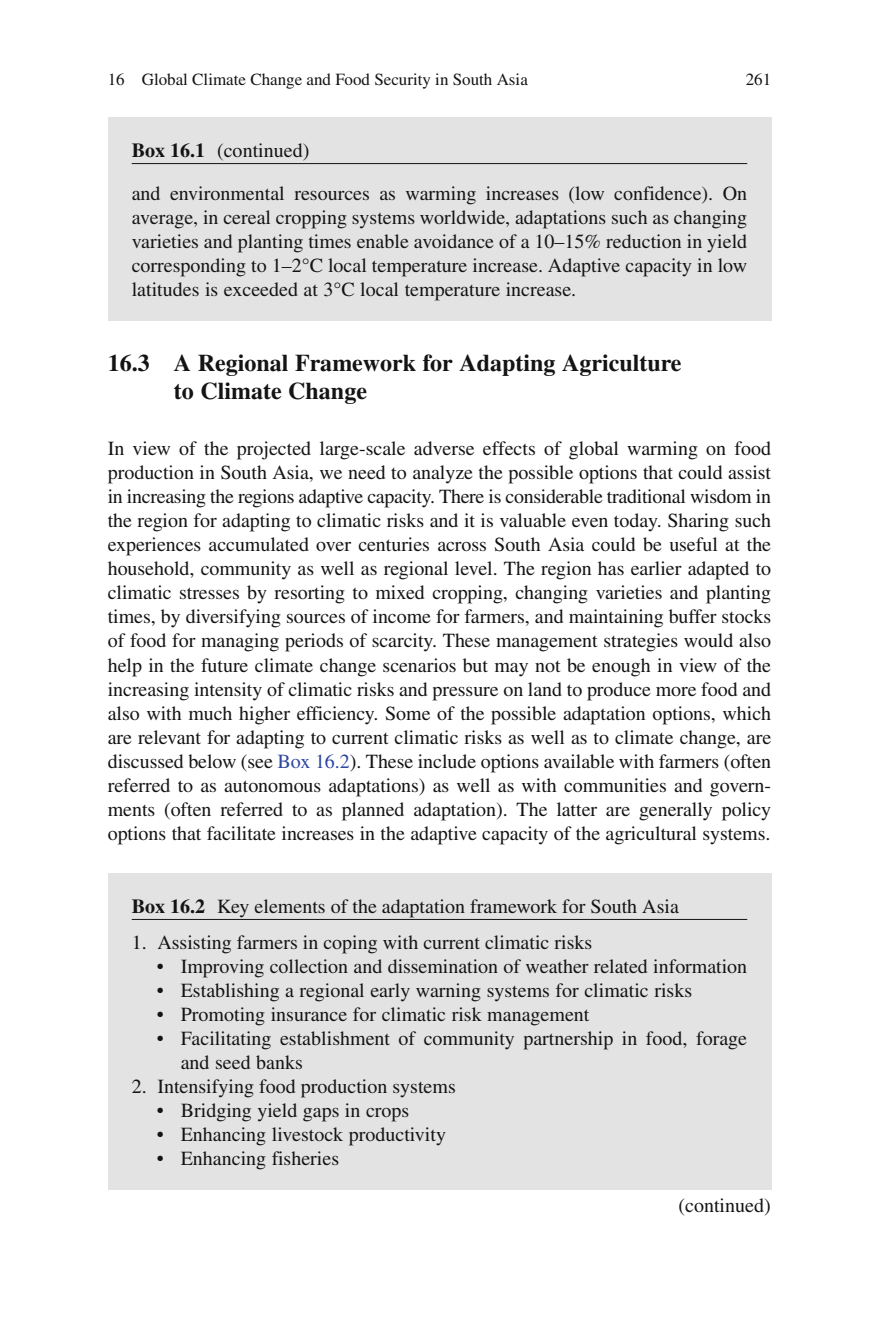
<style>
.page{position:relative;width:879px;height:1333px;background:#fff}
.page>*{position:absolute;margin:0;border:0;box-sizing:border-box;transform-origin:0 0}
.t1{font:700 24px/28px "Times";color:#131413}
.t2{font:20px/24px "Times";color:#131413;text-align:justify}
.t3{font:17px "Times";color:#131413}
.s1{font-weight:700}
.s2{color:#2e45a1}
</style>
<div class="page">
<div style="left:108px;top:873px;width:663px;height:316px;background:#e3e3e3"></div>
<hr style="left:132px;top:918px;width:615px;height:1px;background:#131413">
<div style="left:108px;top:117px;width:663px;height:72px;background:#e3e3e3"></div>
<hr style="left:132px;top:163px;width:615px;height:1px;background:#131413">
<div style="left:108px;top:185px;width:663px;height:135px;background:#e3e3e3"></div>
<p class="t3" style="left:108px;top:70px;width:422px">16 Global Climate Change and Food Security in South Asia</p>
<p class="t3" style="left:746px;top:70px;width:27px">261</p>
<p class="t2" style="left:132px;top:128px;width:617px;line-height:43.4px"><span class="s1">Box 16.1</span> (continued)<br>and environmental resources as warming increases (low confidence). On</p>
<p class="t2" style="left:132px;top:206px;width:617px">average, in cereal cropping systems worldwide, adaptations such as changing varieties and planting times enable avoidance of a 10–15% reduction in yield corresponding to 1–2°C local temperature increase. Adaptive capacity in low latitudes is exceeded at 3°C local temperature increase.</p>
<p class="t1" style="left:174px;top:349px;width:509px;text-indent:-66px">16.3 A Regional Framework for Adapting Agriculture to Climate Change</p>
<p class="t2" style="left:108px;top:436px;width:665px">In view of the projected large-scale adverse effects of global warming on food production in South Asia, we need to analyze the possible options that could assist in increasing the regions adaptive capacity. There is considerable traditional wisdom in the region for adapting to climatic risks and it is valuable even today. Sharing such experiences accumulated over centuries across South Asia could be useful at the household, community as well as regional level. The region has earlier adapted to climatic stresses by resorting to mixed cropping, changing varieties and planting times, by diversifying sources of income for farmers, and maintaining buffer stocks of food for managing periods of scarcity. These management strategies would also help in the future climate change scenarios but may not be enough in view of the increasing intensity of climatic risks and pressure on land to produce more food and also with much higher efficiency. Some of the possible adaptation options, which are relevant for adapting to current climatic risks as well as to climate change, are discussed below (see <span class="s2">Box 16.2</span>). These include options available with farmers (often referred to as autonomous adaptations) as well as with communities and govern&shy;ments (often referred to as planned adaptation). The latter are generally policy options that facilitate increases in the adaptive capacity of the agricultural systems.</p>
<p class="t2" style="left:132px;top:894px;width:549px"><span class="s1">Box 16.2</span> Key elements of the adaptation framework for South Asia</p>
<p class="t2" style="left:132px;top:930px;width:462px">1. Assisting farmers in coping with current climatic risks</p>
<p class="t2" style="left:157px;top:954px;width:592px">• Improving collection and dissemination of weather related information</p>
<p class="t2" style="left:157px;top:978px;width:537px">• Establishing a regional early warning systems for climatic risks</p>
<p class="t2" style="left:157px;top:1002px;width:434px">• Promoting insurance for climatic risk management</p>
<p class="t2" style="left:181px;top:1026px;width:568px;text-indent:-24px">• Facilitating establishment of community partnership in food, forage and seed banks</p>
<p class="t2" style="left:132px;top:1074px;width:325px">2. Intensifying food production systems</p>
<p class="t2" style="left:157px;top:1098px;width:254px">• Bridging yield gaps in crops</p>
<p class="t2" style="left:157px;top:1122px;width:291px">• Enhancing livestock productivity</p>
<p class="t2" style="left:157px;top:1146px;width:184px">• Enhancing fisheries</p>
<p class="t2" style="left:678px;top:1192px;width:94px">(continued)</p>
</div>
